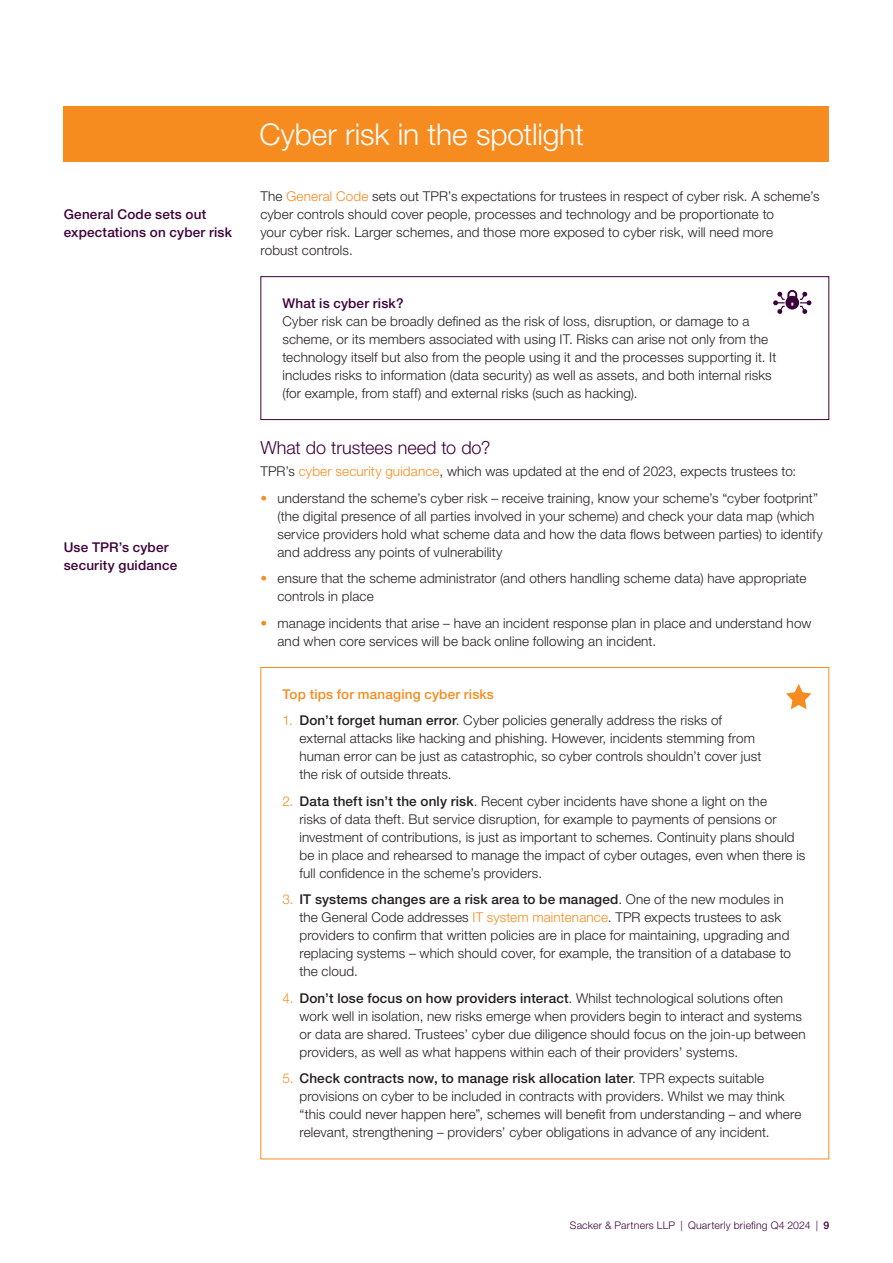
<style>
.page{position:relative;width:893px;height:1263px;background:#fff}
.page>*{position:absolute;margin:0;border:0;box-sizing:border-box;transform-origin:0 0}
.t1{font:300 30px "Helvetica Neue LT Pro";letter-spacing:-.005em;color:#fff}
.Heading_2{font:300 18px "Helvetica Neue LT Pro";color:#3d003b}
.t2{font:300 13.5px/18px "Helvetica Neue LT Pro";letter-spacing:.01em;color:#231f20}
.Pull_out{font:500 13.5px/18px "Helvetica Neue LT Pro";letter-spacing:.015em;color:#3d003b}
.Heading_3{font:500 13.5px "Helvetica Neue LT Pro";letter-spacing:.01em;color:#f68c1f}
.Heading_3-2{font:500 13.5px "Helvetica Neue LT Pro";letter-spacing:.015em;color:#3d003b}
.t3{font:300 10.5px "Helvetica Neue LT Pro";letter-spacing:.02em;color:#3d003b}
.s1{color:#f68c1f}
.s2{font-weight:500}
</style>
<div class="page">
<div style="left:64px;top:106px;width:765px;height:56px;background:#f68c1f"></div>
<div style="left:260px;top:276px;width:569px;height:144px;border:1px solid #3d003b"></div>
<svg style="left:786px;top:684px;width:25px;height:25px"></svg>
<svg style="left:773px;top:290px;width:38px;height:24px"></svg>
<p class="Pull_out" style="left:64px;top:205px;width:170px">General Code sets out expectations on cyber risk</p>
<p class="Pull_out" style="left:64px;top:538px;width:115px">Use TPR’s cyber security guidance</p>
<p class="t1" style="left:259px;top:116px;width:326px">Cyber risk in the spotlight</p>
<p class="t2" style="left:260px;top:187px;width:561px">The <span class="s1">General Code</span> sets out TPR’s expectations for trustees in respect of cyber risk. A scheme’s cyber controls should cover people, processes and technology and be proportionate to<br>your cyber risk. Larger schemes, and those more exposed to cyber risk, will need more<br>robust controls.</p>
<p class="Heading_3-2" style="left:282px;top:295px;width:123px">What is cyber risk?</p>
<p class="t2" style="left:282px;top:312px;width:495px">Cyber risk can be broadly defined as the risk of loss, disruption, or damage to a scheme, or its members associated with using IT. Risks can arise not only from the technology itself but also from the people using it and the processes supporting it. It includes risks to information (data security) as well as assets, and both internal risks (for example, from staff) and external risks (such as hacking).</p>
<p class="Heading_2" style="left:260px;top:437px;width:231px">What do trustees need to do?</p>
<p class="t2" style="left:260px;top:462px;width:537px">TPR’s <span class="s1">cyber security guidance</span>, which was updated at the end of 2023, expects trustees to:</p>
<p class="t2" style="left:277px;top:489px;width:547px;text-indent:-17px"><span class="s1">•</span> understand the scheme’s cyber risk – receive training, know your scheme’s “cyber footprint” (the digital presence of all parties involved in your scheme) and check your data map (which service providers hold what scheme data and how the data flows between parties) to identify and address any points of vulnerability</p>
<p class="t2" style="left:277px;top:569px;width:530px;text-indent:-17px"><span class="s1">•</span> ensure that the scheme administrator (and others handling scheme data) have appropriate controls in place</p>
<p class="t2" style="left:277px;top:614px;width:535px;text-indent:-17px"><span class="s1">•</span> manage incidents that arise – have an incident response plan in place and understand how and when core services will be back online following an incident.</p>
<p class="Heading_3" style="left:282px;top:686px;width:213px">Top tips for managing cyber risks</p>
<p class="t2" style="left:299px;top:711px;width:463px;text-indent:-17px"><span class="s1">1.</span> <span class="s2">Don’t forget human error</span>. Cyber policies generally address the risks of external attacks like hacking and phishing. However, incidents stemming from human error can be just as catastrophic, so cyber controls shouldn’t cover just the risk of outside threats.</p>
<p class="t2" style="left:299px;top:792px;width:507px;text-indent:-17px"><span class="s1">2.</span> <span class="s2">Data theft isn’t the only risk</span>. Recent cyber incidents have shone a light on the<br>risks of data theft. But service disruption, for example to payments of pensions or investment of contributions, is just as important to schemes. Continuity plans should be in place and rehearsed to manage the impact of cyber outages, even when there is full confidence in the scheme’s providers.</p>
<p class="t2" style="left:299px;top:890px;width:493px;text-indent:-17px"><span class="s1">3.</span> <span class="s2">IT systems changes are a risk area to be managed</span>. One of the new modules in the General Code addresses <span class="s1">IT system maintenance</span>. TPR expects trustees to ask providers to confirm that written policies are in place for maintaining, upgrading and replacing systems – which should cover, for example, the transition of a database to the cloud.</p>
<p class="t2" style="left:299px;top:989px;width:508px;text-indent:-17px"><span class="s1">4.</span> <span class="s2">Don’t lose focus on how providers interact</span>. Whilst technological solutions often work well in isolation, new risks emerge when providers begin to interact and systems or data are shared. Trustees’ cyber due diligence should focus on the join-up between providers, as well as what happens within each of their providers’ systems.</p>
<p class="t2" style="left:299px;top:1069px;width:503px;text-indent:-17px"><span class="s1">5.</span> <span class="s2">Check contracts now, to manage risk allocation later</span>. TPR expects suitable provisions on cyber to be included in contracts with providers. Whilst we may think “this could never happen here”, schemes will benefit from understanding – and where relevant, strengthening – providers’ cyber obligations in advance of any incident.</p>
<p class="t3" style="left:570px;top:1219px;width:261px">Sacker &amp; Partners LLP | Quarterly briefing Q4 2024 | <span class="s2">9</span></p>
</div>
